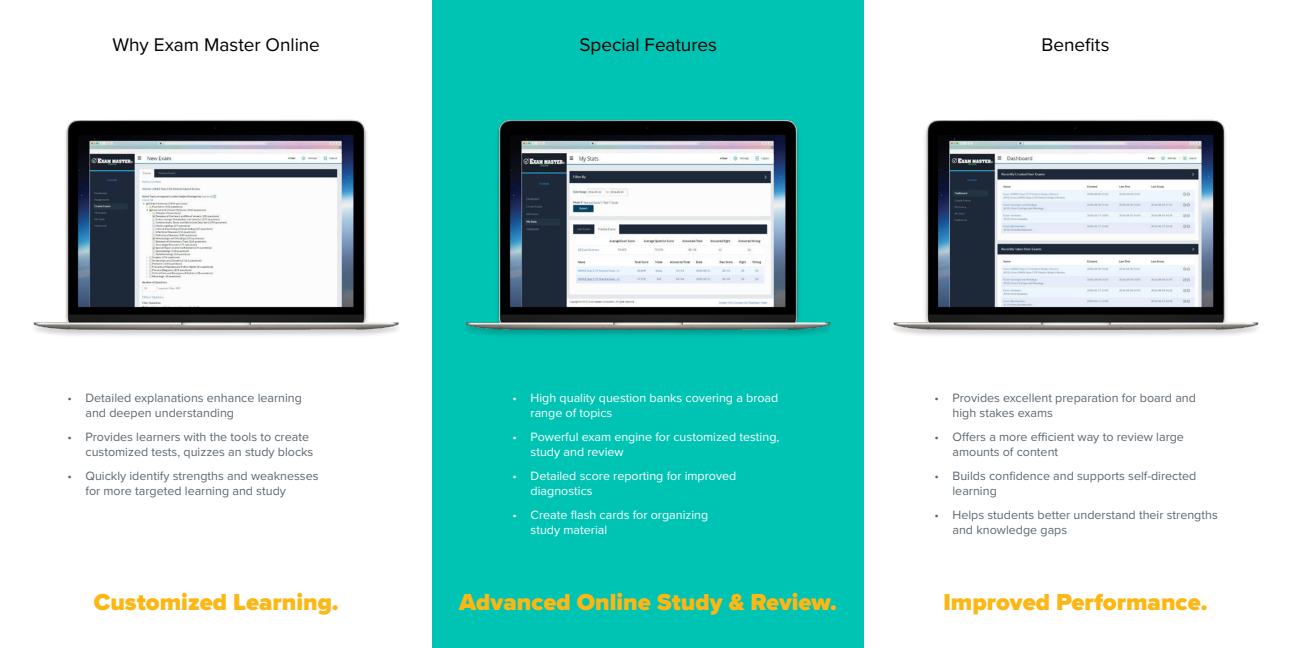
<style>
.page{position:relative;width:1296px;height:648px;background:#fff}
.page>*{position:absolute;margin:0;border:0;box-sizing:border-box;transform-origin:0 0}
.t1{font:900 24px "Proxima Nova";color:#fdb714}
.t2{font:19px "Proxima Nova";letter-spacing:-.005em;color:#000}
.t3{font:12.5px/15px "Proxima Nova";color:#5d6770}
.t4{font:12.5px/15px "Proxima Nova";color:#fff}
</style>
<div class="page">
<img style="left:33px;top:119px;width:366px;height:217px">
<div style="left:432px;top:0;width:432px;height:648px;background:#00c4b3"></div>
<img style="left:465px;top:119px;width:366px;height:217px">
<img style="left:893px;top:119px;width:366px;height:217px">
<h2 class="t2" style="left:112px;top:37px;width:209px">Why Exam Master Online</h2>
<h2 class="t2" style="left:1042px;top:37px;width:70px">Benefits</h2>
<h2 class="t2" style="left:579px;top:37px;width:139px">Special Features</h2>
<p class="t3" style="left:85px;top:391px;width:218px;text-indent:-18px">• Detailed explanations enhance learning and deepen understanding</p>
<p class="t3" style="left:85px;top:430px;width:229px;text-indent:-18px">• Provides learners with the tools to create customized tests, quizzes an study blocks</p>
<p class="t3" style="left:85px;top:469px;width:235px;text-indent:-18px">• Quickly identify strengths and weaknesses for more targeted learning and study</p>
<p class="t4" style="left:531px;top:391px;width:249px;text-indent:-18px">• High quality question banks covering a broad range of topics</p>
<p class="t4" style="left:531px;top:430px;width:250px;text-indent:-18px">• Powerful exam engine for customized testing, study and review</p>
<p class="t4" style="left:531px;top:469px;width:207px;text-indent:-18px">• Detailed score reporting for improved diagnostics</p>
<p class="t4" style="left:531px;top:508px;width:179px;text-indent:-18px">• Create flash cards for organizing study material</p>
<p class="t3" style="left:953px;top:391px;width:245px;text-indent:-18px">• Provides excellent preparation for board and high stakes exams</p>
<p class="t3" style="left:953px;top:430px;width:233px;text-indent:-18px">• Offers a more efficient way to review large amounts of content</p>
<p class="t3" style="left:953px;top:469px;width:245px;text-indent:-18px">• Builds confidence and supports self-directed learning</p>
<p class="t3" style="left:953px;top:508px;width:267px;text-indent:-18px">• Helps students better understand their strengths and knowledge gaps</p>
<h1 class="t1" style="left:94px;top:592px;width:247px">Customized Learning.</h1>
<h1 class="t1" style="left:459px;top:592px;width:379px">Advanced Online Study &amp; Review.</h1>
<h1 class="t1" style="left:943px;top:592px;width:266px">Improved Performance.</h1>
</div>
